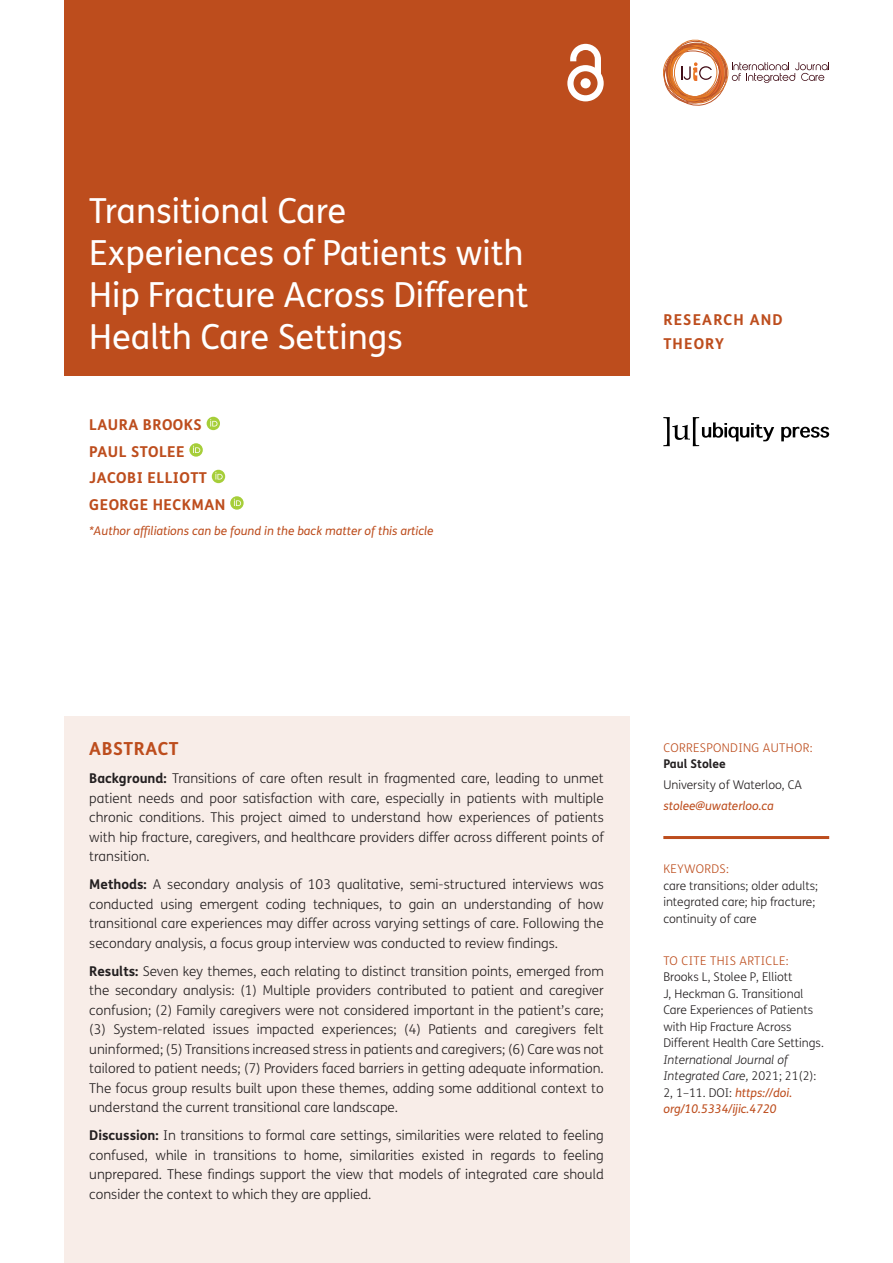
<style>
.page{position:relative;width:893px;height:1263px;background:#fff}
.page>*{position:absolute;margin:0;border:0;box-sizing:border-box;transform-origin:0 0}
.Article_Title{font:34.5px/42px "FS Me";color:#fff}
.Abstract_Heading{font:700 18px "FS Me";letter-spacing:.03em;color:#bd4d1d}
.Cover_Authors{font:700 15px "FS Me";letter-spacing:.03em;color:#bd4d1d}
.Article_Type{font:700 15px/24px "FS Me";letter-spacing:.075em;color:#bd4d1d}
.Abstract_Copy{font:300 13.5px/19.5px "FS Me";color:#231f20;text-align:justify}
.Meta{font:300 12px/16.5px "FS Me";color:#231f20}
.Meta-2{font:italic 12px "FS Me";color:#bd4d1d}
.Meta_Titles{font:300 12px "FS Me";letter-spacing:.03em;color:#bd4d1d}
.Meta-3{font:700 12px "FS Me";color:#231f20}
.Meta_Titles_-_Rule_A{font:300 12px "FS Me";letter-spacing:.03em;color:#bd4d1d}
.s1{font-weight:700}
.s2{font-style:italic}
.s3{font-weight:400;font-style:italic;color:#bd4d1d}
</style>
<div class="page">
<div style="left:64px;top:0;width:565px;height:376px;background:#bd4d1d"></div>
<svg style="left:567px;top:44px;width:37px;height:57px"></svg>
<svg style="left:781px;top:427px;width:48px;height:14px"></svg>
<svg style="left:663px;top:417px;width:111px;height:29px"></svg>
<svg style="left:664px;top:40px;width:165px;height:65px"></svg>
<div style="left:672px;top:48px;width:49px;height:49px;border:1px solid #df772b;border-radius:50%"></div>
<div style="left:663px;top:47px;width:54px;height:50px;border:1px solid #df772b;border-radius:50%"></div>
<div style="left:664px;top:46px;width:56px;height:56px;border:1px solid #bd552a;border-radius:50%"></div>
<div style="left:674px;top:46px;width:54px;height:54px;border:1px solid #df772b;border-radius:50%"></div>
<div style="left:64px;top:716px;width:565px;height:547px;background:#f8ede8"></div>
<hr style="left:663px;top:836px;width:166px;height:3px;background:#bd4d1d">
<svg style="left:207px;top:417px;width:13px;height:13px"></svg>
<svg style="left:210px;top:419px;width:7px;height:7px"></svg>
<svg style="left:189px;top:443px;width:14px;height:14px"></svg>
<svg style="left:193px;top:446px;width:7px;height:7px"></svg>
<svg style="left:212px;top:470px;width:13px;height:13px"></svg>
<svg style="left:215px;top:472px;width:8px;height:7px"></svg>
<svg style="left:230px;top:496px;width:14px;height:14px"></svg>
<svg style="left:234px;top:499px;width:7px;height:7px"></svg>
<p class="Article_Title" style="left:89px;top:190px;width:441px">Transitional Care<br>Experiences of Patients with<br>Hip Fracture Across Different<br>Health Care Settings</p>
<p class="Cover_Authors" style="left:89px;top:415px;width:114px">LAURA BROOKS</p>
<p class="Cover_Authors" style="left:89px;top:442px;width:97px">PAUL STOLEE</p>
<p class="Cover_Authors" style="left:89px;top:468px;width:119px">JACOBI ELLIOTT</p>
<p class="Cover_Authors" style="left:89px;top:495px;width:138px">GEORGE HECKMAN</p>
<p class="Meta-2" style="left:89px;top:523px;width:346px">*Author affiliations can be found in the back matter of this article</p>
<p class="Article_Type" style="left:663px;top:307px;width:121px">RESEARCH AND<br>THEORY</p>
<p class="Abstract_Heading" style="left:89px;top:738px;width:91px">ABSTRACT</p>
<p class="Abstract_Copy" style="left:89px;top:769px;width:516px"><span class="s1">Background:</span> Transitions of care often result in fragmented care, leading to unmet patient needs and poor satisfaction with care, especially in patients with multiple chronic conditions. This project aimed to understand how experiences of patients with hip fracture, caregivers, and healthcare providers differ across different points of transition.</p>
<p class="Abstract_Copy" style="left:89px;top:875px;width:516px"><span class="s1">Methods:</span> A secondary analysis of 103 qualitative, semi-structured interviews was conducted using emergent coding techniques, to gain an understanding of how transitional care experiences may differ across varying settings of care. Following the secondary analysis, a focus group interview was conducted to review findings.</p>
<p class="Abstract_Copy" style="left:89px;top:962px;width:516px"><span class="s1">Results:</span> Seven key themes, each relating to distinct transition points, emerged from the secondary analysis: (1) Multiple providers contributed to patient and caregiver confusion; (2) Family caregivers were not considered important in the patient’s care; (3) System-related issues impacted experiences; (4) Patients and caregivers felt uninformed; (5) Transitions increased stress in patients and caregivers; (6) Care was not tailored to patient needs; (7) Providers faced barriers in getting adequate information.<br>The focus group results built upon these themes, adding some additional context to understand the current transitional care landscape.</p>
<p class="Abstract_Copy" style="left:89px;top:1126px;width:516px"><span class="s1">Discussion:</span> In transitions to formal care settings, similarities were related to feeling confused, while in transitions to home, similarities existed in regards to feeling unprepared. These findings support the view that models of integrated care should consider the context to which they are applied.</p>
<p class="Meta_Titles" style="left:663px;top:741px;width:151px">CORRESPONDING AUTHOR:</p>
<p class="Meta-3" style="left:663px;top:756px;width:64px">Paul Stolee</p>
<p class="Meta" style="left:663px;top:777px;width:140px">University of Waterloo, CA</p>
<p class="Meta-2" style="left:663px;top:799px;width:112px">stolee@uwaterloo.ca</p>
<p class="Meta_Titles_-_Rule_A" style="left:663px;top:862px;width:67px">KEYWORDS:</p>
<p class="Meta" style="left:663px;top:877px;width:156px">care transitions; older adults; integrated care; hip fracture; continuity of care</p>
<p class="Meta_Titles" style="left:663px;top:953px;width:127px">TO CITE THIS ARTICLE:</p>
<p class="Meta" style="left:663px;top:969px;width:162px">Brooks L, Stolee P, Elliott<br>J, Heckman G. Transitional<br>Care Experiences of Patients with Hip Fracture Across<br>Different Health Care Settings.<br><span class="s2">International Journal of<br>Integrated Care,</span> 2021; 21(2):<br>2, 1–11. DOI: <span class="s3">https://doi. org/10.5334/ijic.4720</span></p>
</div>
